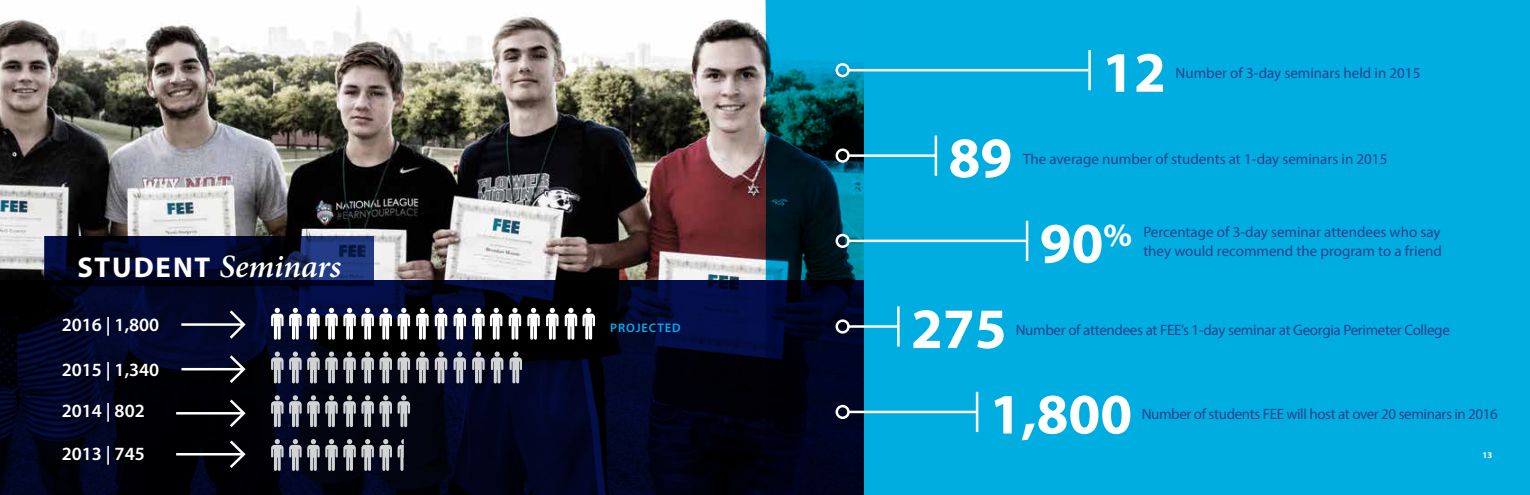
<style>
.page{position:relative;width:1530px;height:495px;background:#fff}
.page>*{position:absolute;margin:0;border:0;box-sizing:border-box;transform-origin:0 0}
.t1{font:700 57.5px "Myriad Pro";color:#fff}
.t2{font:italic 600 32.5px "Minion Pro";letter-spacing:-.005em;color:#fff}
.t3{font:600 18.75px "Myriad Pro";color:#fff}
.t4{font:15px/18.8px "Myriad Pro";letter-spacing:-.005em;color:#25408f;text-align:right}
.t5{font:15px "Myriad Pro";letter-spacing:-.025em;color:#25408f}
.t6{font:600 12.5px "Myriad Pro";letter-spacing:.07em;color:#00aeef}
.t7{font:700 8.75px "Myriad Pro";color:#fff}
.s1{font-family:"Myriad Pro";font-weight:700;font-style:normal;font-size:28.75px}
.s2{font-weight:700;font-size:57.5px;color:#fff}
.s3{font-weight:700;font-size:32.5px;color:#fff}
</style>
<div class="page">
<img style="left:0;top:6px;width:765px;height:274px">
<div style="left:765px;top:0;width:765px;height:495px;background:#00ade1"></div>
<svg style="left:0;top:280px;width:864px;height:215px;background:#01051b"></svg>
<svg style="left:45px;top:236px;width:328px;height:50px;background:#071035"></svg>
<hr style="left:848px;top:154px;width:88px;height:3px;background:#fff">
<div style="left:836px;top:149px;width:14px;height:14px;border:2px solid #fff;border-radius:50%"></div>
<hr style="left:935px;top:136px;width:2px;height:40px;background:#fff">
<hr style="left:848px;top:325px;width:50px;height:3px;background:#fff">
<div style="left:836px;top:319px;width:14px;height:15px;border:2px solid #fff;border-radius:50%"></div>
<hr style="left:897px;top:306px;width:3px;height:41px;background:#fff">
<hr style="left:848px;top:69px;width:240px;height:2px;background:#fff">
<div style="left:836px;top:63px;width:14px;height:14px;border:2px solid #fff;border-radius:50%"></div>
<hr style="left:1088px;top:50px;width:3px;height:40px;background:#fff">
<hr style="left:848px;top:240px;width:179px;height:2px;background:#fff">
<div style="left:836px;top:234px;width:14px;height:14px;border:2px solid #fff;border-radius:50%"></div>
<hr style="left:1026px;top:221px;width:2px;height:40px;background:#fff">
<hr style="left:848px;top:411px;width:129px;height:2px;background:#fff">
<div style="left:836px;top:405px;width:14px;height:14px;border:2px solid #fff;border-radius:50%"></div>
<hr style="left:976px;top:392px;width:2px;height:40px;background:#fff">
<svg style="left:271px;top:308px;width:121px;height:32px"></svg>
<svg style="left:398px;top:308px;width:12px;height:32px"></svg>
<svg style="left:416px;top:308px;width:13px;height:32px"></svg>
<svg style="left:435px;top:308px;width:12px;height:32px"></svg>
<svg style="left:454px;top:308px;width:12px;height:32px"></svg>
<svg style="left:472px;top:308px;width:30px;height:32px"></svg>
<svg style="left:509px;top:308px;width:12px;height:32px"></svg>
<svg style="left:527px;top:308px;width:13px;height:32px"></svg>
<svg style="left:546px;top:308px;width:13px;height:32px"></svg>
<svg style="left:565px;top:308px;width:30px;height:32px"></svg>
<svg style="left:271px;top:352px;width:121px;height:31px;background:#5f616c"></svg>
<svg style="left:398px;top:352px;width:12px;height:31px"></svg>
<svg style="left:416px;top:352px;width:13px;height:31px"></svg>
<svg style="left:435px;top:352px;width:12px;height:31px"></svg>
<svg style="left:454px;top:352px;width:12px;height:31px"></svg>
<svg style="left:472px;top:352px;width:13px;height:31px"></svg>
<svg style="left:491px;top:352px;width:12px;height:31px"></svg>
<svg style="left:510px;top:352px;width:12px;height:31px"></svg>
<svg style="left:271px;top:395px;width:121px;height:32px;background:#5c5f68"></svg>
<svg style="left:398px;top:395px;width:12px;height:32px"></svg>
<svg style="left:398px;top:439px;width:6px;height:32px"></svg>
<svg style="left:271px;top:439px;width:121px;height:32px;background:#5c5f68"></svg>
<svg style="left:174px;top:353px;width:73px;height:118px;background:#16171e"></svg>
<svg style="left:179px;top:308px;width:68px;height:33px;background:#1d223f"></svg>
<h2 class="t2" style="left:77px;top:244px;width:265px"><span class="s1">STUDENT</span> Seminars</h2>
<p class="t3" style="left:62px;top:313px;width:99px">2016 | 1,800</p>
<p class="t6" style="left:610px;top:320px;width:72px">PROJECTED</p>
<p class="t3" style="left:62px;top:357px;width:99px">2015 | 1,340</p>
<p class="t3" style="left:62px;top:399px;width:85px">2014 | 802</p>
<p class="t3" style="left:62px;top:441px;width:85px">2013 | 745</p>
<h1 class="t1" style="left:1102px;top:35px;width:65px">12</h1>
<p class="t4" style="left:1176px;top:64px;width:246px">Number of 3-day seminars held in 2015</p>
<h1 class="t1" style="left:948px;top:120px;width:65px">89</h1>
<p class="t4" style="left:1023px;top:149px;width:366px">The average number of students at 1-day seminars in 2015</p>
<p class="t4" style="left:1040px;top:222px;width:404px"><span class="s2">90</span><span class="s3">%</span> Percentage of 3-day seminar attendees who say they would recommend the program to a friend</p>
<h1 class="t1" style="left:911px;top:291px;width:97px">275</h1>
<p class="t4" style="left:1016px;top:320px;width:436px">Number of attendees at FEE’s 1-day seminar at Georgia Perimeter College</p>
<h1 class="t1" style="left:990px;top:377px;width:144px">1,800</h1>
<p class="t5" style="left:1142px;top:405px;width:358px">Number of students FEE will host at over 20 seminars in 2016</p>
<p class="t7" style="left:1482px;top:449px;width:11px">13</p>
</div>
